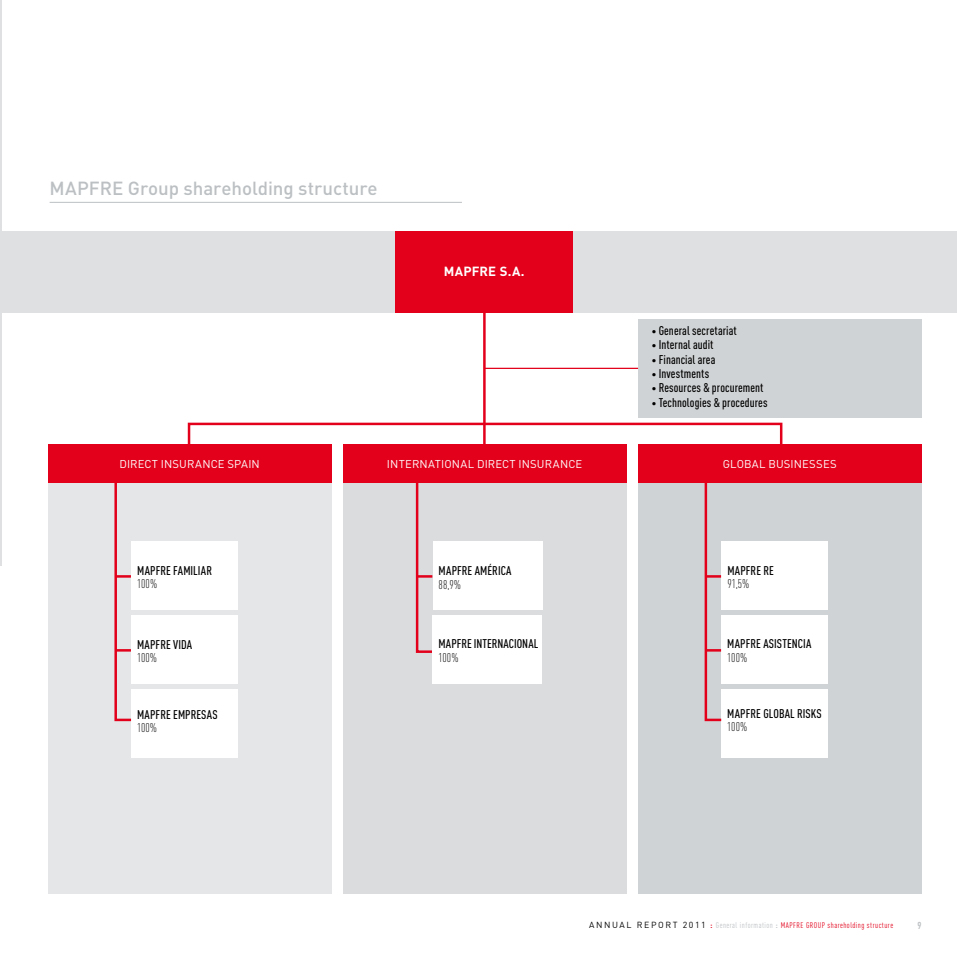
<style>
.page{position:relative;width:957px;height:957px;background:#fff}
.page>*{position:absolute;margin:0;border:0;box-sizing:border-box;transform-origin:0 0}
.t1{font:500 18.75px "DIN";letter-spacing:-.005em;color:#bcc0c3}
.t2{font:700 13.12px "DIN";letter-spacing:.005em;color:#fff}
.t3{font:500 12.5px "DIN Cond";letter-spacing:.005em;color:#000}
.t4{font:300 12.5px "DIN Cond";letter-spacing:.01em;color:#000}
.t5{font:11.25px "DIN";letter-spacing:.01em;color:#fff}
.t6{font:700 10px "DIN Cond";color:#bcc0c3}
.t7{font:8.75px "DIN";color:#000}
.t8{font:8.12px "DIN Cond";letter-spacing:.06em;color:#e2001a}
.s1{font-size:10px}
.s2{font-family:"DIN";font-size:8.75px;color:#000}
.s3{font-family:"DIN";font-weight:500}
.s4{color:#bcc0c3}
.s5{font-family:"DIN";font-weight:500;color:#bcc0c3}
</style>
<div class="page">
<hr style="left:0;top:0;width:1px;height:565px;background:#dee0e1">
<div style="left:0;top:231px;width:957px;height:82px;background:#dee0e1"></div>
<div style="left:638px;top:319px;width:283px;height:98px;background:#d0d3d5"></div>
<div style="left:48px;top:471px;width:283px;height:422px;background:#e4e6e7"></div>
<div style="left:638px;top:471px;width:283px;height:422px;background:#d0d3d5"></div>
<div style="left:131px;top:541px;width:107px;height:68px;background:#fff"></div>
<div style="left:721px;top:541px;width:107px;height:68px;background:#fff"></div>
<div style="left:131px;top:690px;width:107px;height:68px;background:#fff"></div>
<div style="left:721px;top:690px;width:107px;height:68px;background:#fff"></div>
<div style="left:131px;top:615px;width:107px;height:68px;background:#fff"></div>
<div style="left:721px;top:615px;width:107px;height:68px;background:#fff"></div>
<div style="left:48px;top:444px;width:283px;height:39px;background:#e2001a"></div>
<div style="left:343px;top:471px;width:283px;height:422px;background:#dadcde"></div>
<div style="left:343px;top:444px;width:283px;height:39px;background:#e2001a"></div>
<div style="left:638px;top:444px;width:283px;height:39px;background:#e2001a"></div>
<svg style="left:114px;top:483px;width:20px;height:239px"></svg>
<svg style="left:704px;top:483px;width:19px;height:239px"></svg>
<div style="left:433px;top:541px;width:109px;height:68px;background:#fff"></div>
<div style="left:432px;top:615px;width:110px;height:68px;background:#fff"></div>
<svg style="left:415px;top:483px;width:20px;height:170px"></svg>
<svg style="left:187px;top:422px;width:596px;height:26px"></svg>
<hr style="left:483px;top:310px;width:3px;height:134px;background:#e2001a">
<hr style="left:484px;top:368px;width:154px;height:1px;background:#e2001a">
<div style="left:396px;top:231px;width:177px;height:82px;background:#e2001a"></div>
<hr style="left:50px;top:202px;width:412px;height:1px;background:#bcc0c3">
<h1 class="t1" style="left:50px;top:176px;width:329px">MAPFRE Group shareholding structure</h1>
<p class="t2" style="left:444px;top:263px;width:82px">MAPFRE S.A.</p>
<p class="t3" style="left:652px;top:323px;width:86px"><span class="s1">•</span> General secretariat</p>
<p class="t3" style="left:652px;top:337px;width:63px"><span class="s1">•</span> Internal audit</p>
<p class="t3" style="left:652px;top:352px;width:65px"><span class="s1">•</span> Financial area</p>
<p class="t3" style="left:652px;top:366px;width:59px"><span class="s1">•</span> Investments</p>
<p class="t3" style="left:652px;top:380px;width:113px"><span class="s1">•</span> Resources &amp; procurement</p>
<p class="t3" style="left:652px;top:395px;width:117px"><span class="s1">•</span> Technologies &amp; procedures</p>
<p class="t5" style="left:119px;top:457px;width:69px">DIRECT INSURAN</p>
<p class="t5" style="left:211px;top:457px;width:48px">CE SPAIN</p>
<p class="t5" style="left:387px;top:457px;width:12px">INTERNAT</p>
<p class="t5" style="left:441px;top:457px;width:12px">IONAL</p>
<p class="t5" style="left:477px;top:457px;width:69px">DIRECT INSURAN</p>
<p class="t5" style="left:568px;top:457px;width:14px">CE</p>
<p class="t5" style="left:723px;top:457px;width:116px">GLOBAL BUSINESSES</p>
<p class="t3" style="left:137px;top:563px;width:76px">MAPFRE FAMILIAR</p>
<p class="t4" style="left:137px;top:577px;width:22px">100%</p>
<p class="t3" style="left:438px;top:563px;width:74px">MAPFRE AMÉRICA</p>
<p class="t4" style="left:438px;top:577px;width:24px">88,9%</p>
<p class="t3" style="left:727px;top:562px;width:48px">MAPFRE RE</p>
<p class="t4" style="left:727px;top:576px;width:24px">91,5%</p>
<p class="t3" style="left:137px;top:637px;width:57px">MAPFRE VIDA</p>
<p class="t4" style="left:137px;top:651px;width:22px">100%</p>
<p class="t3" style="left:438px;top:636px;width:101px">MAPFRE INTERNACIONAL</p>
<p class="t4" style="left:438px;top:650px;width:22px">100%</p>
<p class="t3" style="left:727px;top:636px;width:86px">MAPFRE ASISTENCIA</p>
<p class="t4" style="left:727px;top:650px;width:22px">100%</p>
<p class="t3" style="left:137px;top:707px;width:82px">MAPFRE EMPRESAS</p>
<p class="t4" style="left:137px;top:721px;width:22px">100%</p>
<p class="t3" style="left:727px;top:706px;width:96px">MAPFRE GLOBAL RISKS</p>
<p class="t4" style="left:727px;top:720px;width:22px">100%</p>
<p class="t7" style="left:589px;top:919px;width:9px">ANNUAL</p>
<p class="t7" style="left:637px;top:919px;width:8px">REPORT</p>
<p class="t8" style="left:683px;top:920px;width:212px"><span class="s2">2011</span> <span class="s3">:</span> <span class="s4">General information</span> <span class="s5">:</span> MAPFRE GROUP shareholding structure</p>
<p class="t6" style="left:917px;top:919px;width:6px">9</p>
</div>
